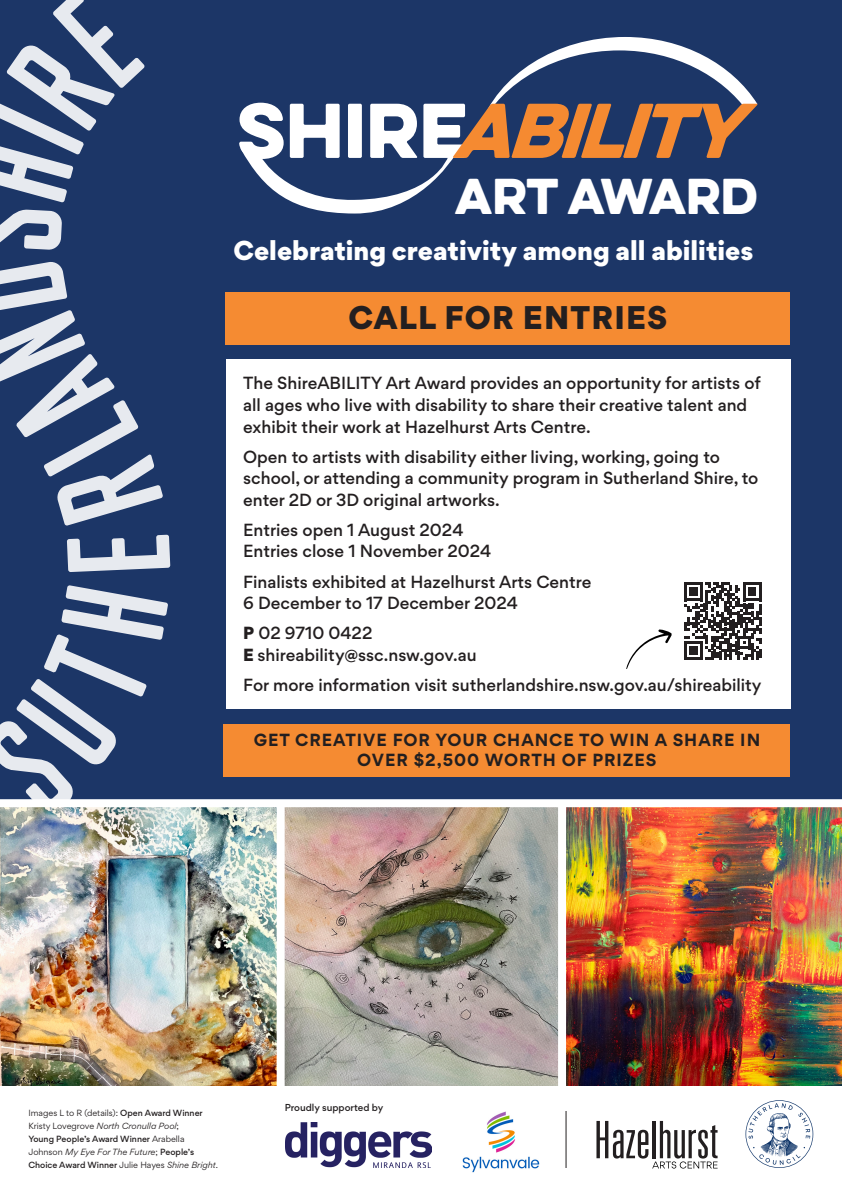
<style>
.page{position:relative;width:842px;height:1191px;background:#fff}
.page>*{position:absolute;margin:0;border:0;box-sizing:border-box;transform-origin:0 0}
.t1{font:45.2px "Eveleth Clean";letter-spacing:-.005em;color:#fff}
.t2{font:900 29.3px "Gordita";letter-spacing:.04em;color:#231f20}
.t3{font:900 24.4px "Gordita";color:#fff}
.t4{font:500 15.7px/21.6px "Gordita";color:#231f20}
.t5{font:700 15.7px/19.6px "Gordita";letter-spacing:.06em;color:#231f20;text-align:center}
.t6{font:500 9px "Gordita";color:#231f20}
.t7{font:500 8px/13px "Gordita";color:#231f20}
.t8{font:8px/13px "Gordita";color:#231f20}
.s1{font-weight:900}
.s2{font-weight:500}
.s3{font-style:italic}
.s4{font-weight:400}
.s5{font-weight:400;font-style:italic}
</style>
<div class="page">
<div style="left:0;top:0;width:842px;height:1058px;background:#1c3667"></div>
<svg style="left:0;top:585px;width:168px;height:214px"></svg>
<svg style="left:67px;top:535px;width:103px;height:37px"></svg>
<svg style="left:0;top:262px;width:163px;height:264px"></svg>
<svg style="left:0;top:0;width:145px;height:250px"></svg>
<svg style="left:239px;top:37px;width:519px;height:177px"></svg>
<img style="left:285px;top:807px;width:273px;height:278px">
<img style="left:566px;top:807px;width:276px;height:278px">
<div style="left:224px;top:723px;width:566px;height:53px;background:#f58b32"></div>
<img style="left:0;top:807px;width:277px;height:278px">
<div style="left:226px;top:359px;width:565px;height:350px;background:#fff"></div>
<svg style="left:684px;top:582px;width:78px;height:78px"></svg>
<div style="left:226px;top:292px;width:564px;height:52px;background:#f58b32"></div>
<div style="left:0;top:799px;width:842px;height:8px;background:#fff"></div>
<div style="left:277px;top:806px;width:8px;height:283px;background:#fff"></div>
<div style="left:558px;top:805px;width:8px;height:283px;background:#fff"></div>
<svg style="left:626px;top:629px;width:46px;height:40px"></svg>
<img style="left:285px;top:1122px;width:146px;height:45px">
<svg style="left:596px;top:1121px;width:121px;height:47px"></svg>
<svg style="left:745px;top:1100px;width:68px;height:68px"></svg>
<hr style="left:565px;top:1111px;width:1px;height:57px;background:#231f20">
<img style="left:463px;top:1111px;width:77px;height:61px">
<p class="t1" style="left:455px;top:162px;width:304px">art AWARD</p>
<p class="t3" style="left:234px;top:231px;width:521px">Celebrating creativity among all abilities</p>
<p class="t2" style="left:348px;top:294px;width:321px">CALL FOR ENTRIES</p>
<p class="t4" style="left:243px;top:372px;width:519px">The ShireABILITY Art Award provides an opportunity for artists of all ages who live with disability to share their creative talent and exhibit their work at Hazelhurst Arts Centre.</p>
<p class="t4" style="left:243px;top:446px;width:517px">Open to artists with disability either living, working, going to school, or attending a community program in Sutherland Shire, to enter 2D or 3D original artworks.</p>
<p class="t4" style="left:243px;top:519px;width:222px">Entries open 1 August 2024</p>
<p class="t4" style="left:243px;top:540px;width:250px">Entries close 1 November 2024</p>
<p class="t4" style="left:243px;top:570px;width:350px">Finalists exhibited at Hazelhurst Arts Centre</p>
<p class="t4" style="left:243px;top:592px;width:276px">6 December to 17 December 2024</p>
<p class="t4" style="left:243px;top:622px;width:131px"><span class="s1">P</span> 02 9710 0422</p>
<p class="t4" style="left:243px;top:644px;width:235px"><span class="s1">E</span> shireability@ssc.nsw.gov.au</p>
<p class="t4" style="left:243px;top:674px;width:520px">For more information visit sutherlandshire.nsw.gov.au/shireability</p>
<p class="t5" style="left:254px;top:730px;width:508px">GET CREATIVE FOR YOUR CHANCE TO WIN A SHARE IN<br>OVER $2,500 WORTH OF PRIZES</p>
<p class="t8" style="left:28px;top:1106px;width:176px">Images L to R (details): <span class="s2">Open Award Winner<br></span>Kristy Lovegrove <span class="s3">North Cronulla Pool</span>;</p>
<p class="t7" style="left:28px;top:1132px;width:191px">Young People’s Award Winner <span class="s4">Arabella<br>Johnson</span> <span class="s5">My Eye For The Future</span><span class="s4">;</span> People’s<br>Choice Award Winner <span class="s4">Julie Hayes</span> <span class="s5">Shine Bright</span><span class="s4">.</span></p>
<p class="t6" style="left:285px;top:1101px;width:100px">Proudly supported by</p>
</div>
